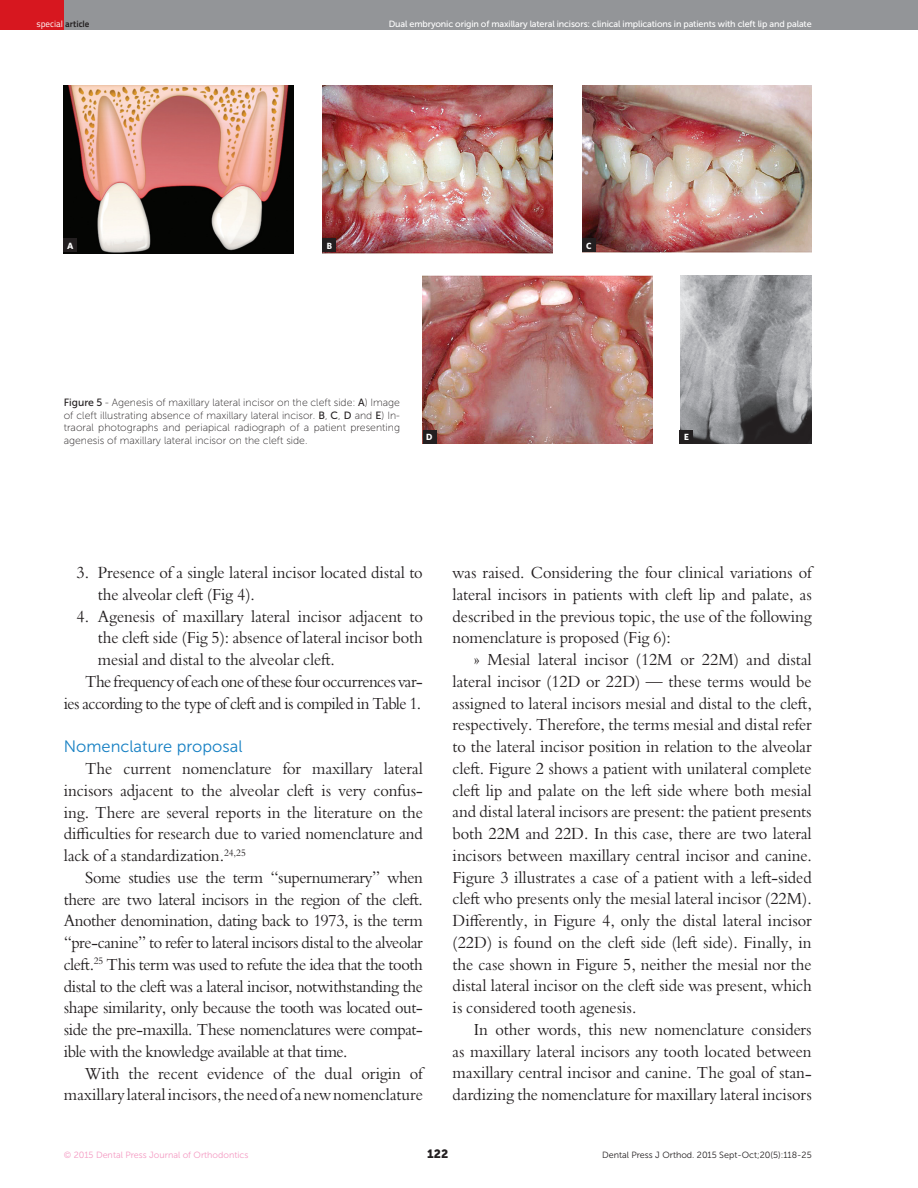
<style>
.page{position:relative;width:918px;height:1188px;background:#fff}
.page>*{position:absolute;margin:0;border:0;box-sizing:border-box;transform-origin:0 0}
.t1{font:16.5px/21.8px "Bergamo Std";letter-spacing:-.01em;color:#231f20;text-align:justify;scale:.95 1}
.t2{font:16.5px "Bergamo Std";letter-spacing:-.035em;color:#231f20;scale:.95 1}
.t3{font:16.5px "Museo Sans 300";color:#1680c3}
.t4{font:12px "Museo Sans 900";color:#231f20}
.t5{font:10.5px/12.6px "Museo Sans 100";color:#231f20;text-align:justify}
.t6{font:9px "Museo Sans 500";letter-spacing:-.015em;color:#fff}
.t7{font:9px "Museo Sans 300";color:#231f20}
.t8{font:9px "Museo Sans 300";color:#f499c2}
.t9{font:9px "Titillium Text 22 L";color:#fff}
.t10{font:700 9px "Whitney";color:#fff}
.s1{font-weight:700;color:#231f20}
.s2{font-family:"Museo Sans 500"}
</style>
<div class="page">
<div style="left:0;top:0;width:918px;height:30px;background:#939598"></div>
<div style="left:0;top:0;width:64px;height:30px;background:#d7171f"></div>
<img style="left:64px;top:85px;width:229px;height:168px">
<img style="left:323px;top:85px;width:229px;height:168px">
<img style="left:423px;top:275px;width:229px;height:169px">
<img style="left:582px;top:85px;width:230px;height:168px">
<img style="left:680px;top:275px;width:132px;height:169px">
<div style="left:64px;top:239px;width:13px;height:13px;background:#231f20"></div>
<div style="left:323px;top:239px;width:13px;height:13px;background:#231f20"></div>
<div style="left:582px;top:239px;width:14px;height:13px;background:#231f20"></div>
<div style="left:423px;top:430px;width:13px;height:14px;background:#231f20"></div>
<div style="left:680px;top:430px;width:13px;height:14px;background:#231f20"></div>
<p class="t9" style="left:36px;top:17px;width:55px">special <span class="s1">article</span></p>
<p class="t6" style="left:389px;top:19px;width:425px">Dual embryonic origin of maxillary lateral incisors: clinical implications in patients with cleft lip and palate</p>
<p class="t10" style="left:67px;top:240px;width:8px">A</p>
<p class="t10" style="left:327px;top:240px;width:7px">B</p>
<p class="t10" style="left:586px;top:240px;width:7px">C</p>
<p class="t5" style="left:64px;top:396px;width:338px"><span class="s2">Figure 5</span> - Agenesis of maxillary lateral incisor on the cleft side: <span class="s2">A</span>) Image of cleft illustrating absence of maxillary lateral incisor. <span class="s2">B</span>, <span class="s2">C</span>, <span class="s2">D</span> and <span class="s2">E</span>) In&shy;traoral photographs and periapical radiograph of a patient presenting agenesis of maxillary lateral incisor on the cleft side.</p>
<p class="t10" style="left:426px;top:432px;width:8px">D</p>
<p class="t10" style="left:684px;top:432px;width:6px">E</p>
<p class="t1" style="left:98px;top:562px;width:344px;text-indent:-21px">3. Presence of a single lateral incisor located distal to the alveolar cleft (Fig 4).</p>
<p class="t1" style="left:77px;top:605px;width:366px">4. Agenesis of maxillary lateral incisor adjacent to</p>
<p class="t1" style="left:98px;top:627px;width:344px">the cleft side (Fig 5): absence of lateral incisor both</p>
<p class="t1" style="left:98px;top:649px;width:251px">mesial and distal to the alveolar cleft.</p>
<p class="t2" style="left:85px;top:672px;width:357px">The frequency of each one of these four occurrences var-</p>
<p class="t2" style="left:64px;top:694px;width:378px">ies according to the type of cleft and is compiled in Table 1.</p>
<p class="t3" style="left:64px;top:738px;width:180px">Nomenclature proposal</p>
<p class="t1" style="left:64px;top:758px;width:379px;text-indent:21px">The current nomenclature for maxillary lateral incisors adjacent to the alveolar cleft is very confus&shy;ing. There are several reports in the literature on the difficulties for research due to varied nomenclature and lack of a standardization.<sup>24,25</sup></p>
<p class="t1" style="left:64px;top:866px;width:380px;text-indent:21px">Some studies use the term “supernumerary” when there are two lateral incisors in the region of the cleft.<br>Another denomination, dating back to 1973, is the term “pre-canine” to refer to lateral incisors distal to the alveolar cleft.<sup>25</sup> This term was used to refute the idea that the tooth distal to the cleft was a lateral incisor, notwithstanding the shape similarity, only because the tooth was located out&shy;side the pre-maxilla. These nomenclatures were compat&shy;ible with the knowledge available at that time.</p>
<p class="t1" style="left:64px;top:1062px;width:379px;text-align:right">With the recent evidence of the dual origin of maxillary lateral incisors, the need of a new nomenclature</p>
<p class="t1" style="left:453px;top:562px;width:380px">was raised. Considering the four clinical variations of lateral incisors in patients with cleft lip and palate, as described in the previous topic, the use of the following nomenclature is proposed (Fig 6):</p>
<p class="t1" style="left:453px;top:649px;width:380px;text-indent:21px">» Mesial lateral incisor (12M or 22M) and distal lateral incisor (12D or 22D) — these terms would be assigned to lateral incisors mesial and distal to the cleft, respectively. Therefore, the terms mesial and distal refer to the lateral incisor position in relation to the alveolar cleft. Figure 2 shows a patient with unilateral complete cleft lip and palate on the left side where both mesial and distal lateral incisors are present: the patient presents both 22M and 22D. In this case, there are two lateral incisors between maxillary central incisor and canine.<br>Figure 3 illustrates a case of a patient with a left-sided cleft who presents only the mesial lateral incisor (22M).<br>Differently, in Figure 4, only the distal lateral incisor (22D) is found on the cleft side (left side). Finally, in the case shown in Figure 5, neither the mesial nor the distal lateral incisor on the cleft side was present, which is considered tooth agenesis.</p>
<p class="t1" style="left:453px;top:1019px;width:380px;text-indent:21px">In other words, this new nomenclature considers as maxillary lateral incisors any tooth located between maxillary central incisor and canine. The goal of stan&shy;dardizing the nomenclature for maxillary lateral incisors</p>
<p class="t8" style="left:64px;top:1150px;width:186px">© 2015 Dental Press Journal of Orthodontics</p>
<p class="t4" style="left:427px;top:1147px;width:23px">122</p>
<p class="t7" style="left:602px;top:1150px;width:211px">Dental Press J Orthod. 2015 Sept-Oct;20(5):118-25</p>
</div>
